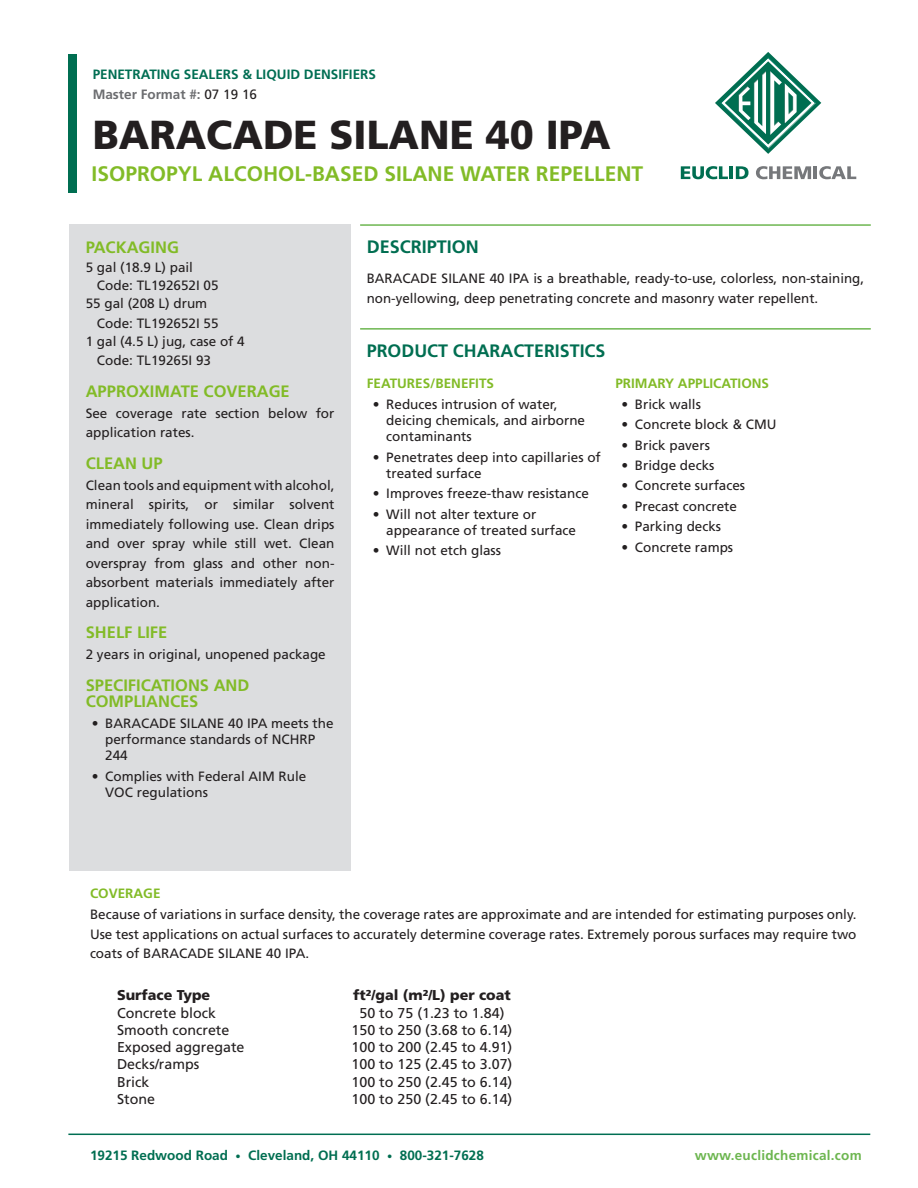
<style>
.page{position:relative;width:918px;height:1188px;background:#fff}
.page>*{position:absolute;margin:0;border:0;box-sizing:border-box;transform-origin:0 0}
.Title_-_Product_Name{font:900 40.5px "Frutiger LT Std";color:#231f20}
.Title_-_Product_Desc{font:700 21px "Frutiger LT Std";color:#82bb27}
.Dark_Green_Subheadin{font:700 18px "Frutiger LT Std";color:#006e51}
.Light_Green_-_Side_B{font:700 16.5px/16.5px "Frutiger LT Std";color:#82bb27}
.Technical_Tabs{font:14.25px "Frutiger LT Std";color:#231f20}
.Body_Copy_Header{font:900 14.25px "Frutiger LT Std";color:#231f20}
.Body_Copy{font:13.5px/19.5px "Frutiger LT Std";color:#231f20}
.t1{font:700 13.5px "Frutiger LT Std";color:#006e51}
.Light_Green_Subheadi{font:700 13.5px "Frutiger LT Std";color:#82bb27}
.Product_Type__Top{font:700 13.5px "Frutiger LT Std";color:#006e53}
.t2{font:700 13.5px "Frutiger LT Std";letter-spacing:.02em;color:#6db650}
.Body_Copy-2{font:700 13.5px "Frutiger LT Std";color:#6c6d70}
.s1{font-weight:400;color:#231f20}
.s2{font-size:10.5px}
</style>
<div class="page">
<hr style="left:360px;top:224px;width:511px;height:2px;background:#6db650">
<hr style="left:360px;top:328px;width:511px;height:2px;background:#6db650">
<div style="left:69px;top:224px;width:282px;height:646px;background:#dcdddf"></div>
<svg style="left:715px;top:52px;width:106px;height:102px"></svg>
<svg style="left:681px;top:166px;width:68px;height:13px"></svg>
<svg style="left:756px;top:166px;width:100px;height:13px"></svg>
<div style="left:68px;top:54px;width:8px;height:139px;background:#006e51"></div>
<hr style="left:68px;top:1134px;width:802px;height:1px;background:#006e53">
<p class="Product_Type__Top" style="left:93px;top:66px;width:285px">PENETRATING SEALERS &amp; LIQUID DENSIFIERS</p>
<p class="Body_Copy-2" style="left:93px;top:87px;width:166px">Master Format #: <span class="s1">07 19 16</span></p>
<p class="Title_-_Product_Name" style="left:93px;top:110px;width:519px">BARACADE SILANE 40 IPA</p>
<p class="Title_-_Product_Desc" style="left:92px;top:162px;width:553px">ISOPROPYL ALCOHOL-BASED SILANE WATER REPELLENT</p>
<p class="Light_Green_-_Side_B" style="left:86px;top:239px;width:95px">PACKAGING</p>
<p class="Body_Copy" style="left:86px;top:258px;width:109px">5 gal (18.9 L) pail</p>
<p class="Body_Copy" style="left:97px;top:276px;width:123px">Code: TL192652I 05</p>
<p class="Body_Copy" style="left:86px;top:294px;width:123px">55 gal (208 L) drum</p>
<p class="Body_Copy" style="left:97px;top:314px;width:123px">Code: TL192652I 55</p>
<p class="Body_Copy" style="left:86px;top:332px;width:161px">1 gal (4.5 L) jug, case of 4</p>
<p class="Body_Copy" style="left:97px;top:351px;width:116px">Code: TL19265I 93</p>
<p class="Light_Green_-_Side_B" style="left:86px;top:383px;width:206px">APPROXIMATE COVERAGE</p>
<p class="Body_Copy" style="left:86px;top:404px;width:250px">See coverage rate section below for application rates.</p>
<p class="Light_Green_-_Side_B" style="left:86px;top:455px;width:79px">CLEAN UP</p>
<p class="Body_Copy" style="left:86px;top:476px;width:250px;text-align:justify">Clean tools and equipment with alcohol, mineral spirits, or similar solvent immediately following use. Clean drips and over spray while still wet. Clean overspray from glass and other non&shy;absorbent materials immediately after application.</p>
<p class="Light_Green_-_Side_B" style="left:86px;top:625px;width:83px">SHELF LIFE</p>
<p class="Body_Copy" style="left:86px;top:645px;width:242px">2 years in original, unopened package</p>
<p class="Light_Green_-_Side_B" style="left:86px;top:677px;width:165px">SPECIFICATIONS AND<br>COMPLIANCES</p>
<p class="Body_Copy" style="left:105px;top:715px;width:230px;line-height:16.2px;text-indent:-14px">• BARACADE SILANE 40 IPA meets the performance standards of NCHRP<br>244</p>
<p class="Body_Copy" style="left:105px;top:768px;width:203px;line-height:16.2px;text-indent:-14px">• Complies with Federal AIM Rule<br>VOC regulations</p>
<p class="Dark_Green_Subheadin" style="left:367px;top:236px;width:114px">DESCRIPTION</p>
<p class="Body_Copy" style="left:367px;top:269px;width:499px">BARACADE SILANE 40 IPA is a breathable, ready-to-use, colorless, non-staining, non-yellowing, deep penetrating concrete and masonry water repellent.</p>
<p class="Dark_Green_Subheadin" style="left:367px;top:340px;width:240px">PRODUCT CHARACTERISTICS</p>
<p class="Light_Green_Subheadi" style="left:367px;top:376px;width:129px">FEATURES/BENEFITS</p>
<p class="Body_Copy" style="left:386px;top:396px;width:200px;line-height:16.2px;text-indent:-14px">• Reduces intrusion of water, deicing chemicals, and airborne contaminants</p>
<p class="Body_Copy" style="left:386px;top:449px;width:216px;line-height:16.2px;text-indent:-14px">• Penetrates deep into capillaries of treated surface</p>
<p class="Body_Copy" style="left:373px;top:484px;width:218px">• Improves freeze-thaw resistance</p>
<p class="Body_Copy" style="left:386px;top:506px;width:191px;line-height:16.2px;text-indent:-14px">• Will not alter texture or appearance of treated surface</p>
<p class="Body_Copy" style="left:373px;top:541px;width:130px">• Will not etch glass</p>
<p class="Light_Green_Subheadi" style="left:615px;top:376px;width:155px">PRIMARY APPLICATIONS</p>
<p class="Body_Copy" style="left:621px;top:395px;width:81px">• Brick walls</p>
<p class="Body_Copy" style="left:621px;top:415px;width:157px">• Concrete block &amp; CMU</p>
<p class="Body_Copy" style="left:621px;top:435px;width:90px">• Brick pavers</p>
<p class="Body_Copy" style="left:621px;top:456px;width:95px">• Bridge decks</p>
<p class="Body_Copy" style="left:621px;top:476px;width:125px">• Concrete surfaces</p>
<p class="Body_Copy" style="left:621px;top:497px;width:117px">• Precast concrete</p>
<p class="Body_Copy" style="left:621px;top:517px;width:101px">• Parking decks</p>
<p class="Body_Copy" style="left:621px;top:537px;width:113px">• Concrete ramps</p>
<p class="Light_Green_Subheadi" style="left:90px;top:886px;width:72px">COVERAGE</p>
<p class="Body_Copy" style="left:90px;top:905px;width:768px;text-align:justify">Because of variations in surface density, the coverage rates are approximate and are intended for estimating purposes only.<br>Use test applications on actual surfaces to accurately determine coverage rates. Extremely porous surfaces may require two coats of BARACADE SILANE 40 IPA.</p>
<p class="Body_Copy_Header" style="left:117px;top:987px;width:95px">Surface Type</p>
<p class="Body_Copy_Header" style="left:353px;top:987px;width:159px">ft²/gal (m²/L) per coat</p>
<p class="Technical_Tabs" style="left:117px;top:1004px;width:100px">Concrete block</p>
<p class="Technical_Tabs" style="left:360px;top:1004px;width:146px">50 to 75 (1.23 to 1.84)</p>
<p class="Technical_Tabs" style="left:117px;top:1021px;width:114px">Smooth concrete</p>
<p class="Technical_Tabs" style="left:352px;top:1021px;width:162px">150 to 250 (3.68 to 6.14)</p>
<p class="Technical_Tabs" style="left:117px;top:1039px;width:129px">Exposed aggregate</p>
<p class="Technical_Tabs" style="left:352px;top:1039px;width:162px">100 to 200 (2.45 to 4.91)</p>
<p class="Technical_Tabs" style="left:117px;top:1056px;width:84px">Decks/ramps</p>
<p class="Technical_Tabs" style="left:352px;top:1056px;width:162px">100 to 125 (2.45 to 3.07)</p>
<p class="Technical_Tabs" style="left:117px;top:1073px;width:34px">Brick</p>
<p class="Technical_Tabs" style="left:352px;top:1073px;width:162px">100 to 250 (2.45 to 6.14)</p>
<p class="Technical_Tabs" style="left:117px;top:1090px;width:40px">Stone</p>
<p class="Technical_Tabs" style="left:352px;top:1090px;width:162px">100 to 250 (2.45 to 6.14)</p>
<p class="t1" style="left:90px;top:1147px;width:395px">19215 Redwood Road <span class="s2">•</span> Cleveland, OH 44110 <span class="s2">•</span> 800-321-7628</p>
<p class="t2" style="left:695px;top:1147px;width:168px">www.euclidchemical.com</p>
</div>
